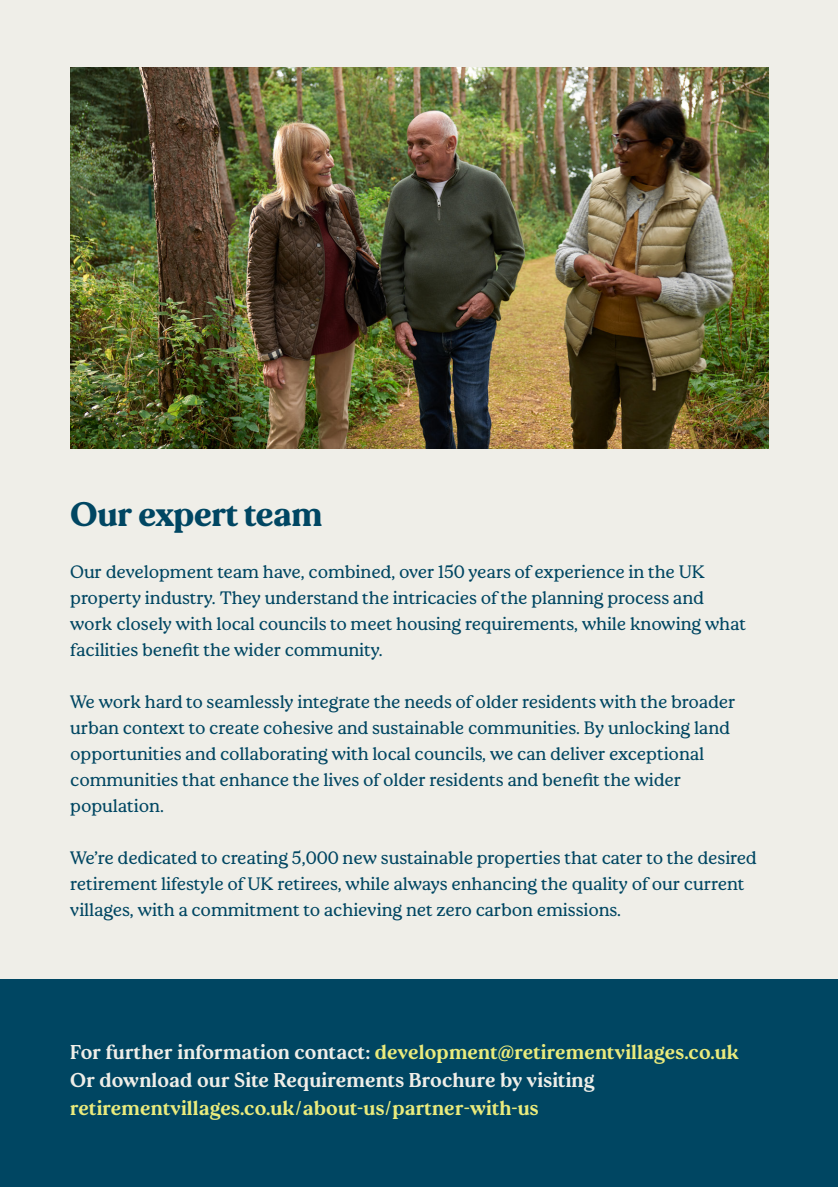
<style>
.page{position:relative;width:838px;height:1187px;background:#fff}
.page>*{position:absolute;margin:0;border:0;box-sizing:border-box;transform-origin:0 0}
.t1{font:700 34px "Thrive";letter-spacing:-.01em;color:#004662}
.t2{font:600 20px/28px "Thrive";letter-spacing:.01em;color:#eaeb7c}
.t3{font:18px/26px "Thrive";letter-spacing:-.01em;color:#004662}
.s1{color:#efeee8}
</style>
<div class="page">
<div style="left:0;top:0;width:838px;height:1124px;background:#efeee8"></div>
<div style="left:0;top:979px;width:838px;height:208px;background:#004662"></div>
<img style="left:70px;top:68px;width:698px;height:381px">
<p class="t1" style="left:70px;top:494px;width:253px">Our expert team</p>
<p class="t3" style="left:70px;top:559px;width:677px">Our development team have, combined, over 150 years of experience in the UK property industry. They understand the intricacies of the planning process and work closely with local councils to meet housing requirements, while knowing what facilities benefit the wider community.</p>
<p class="t3" style="left:70px;top:689px;width:667px">We work hard to seamlessly integrate the needs of older residents with the broader urban context to create cohesive and sustainable communities. By unlocking land opportunities and collaborating with local councils, we can deliver exceptional communities that enhance the lives of older residents and benefit the wider population.</p>
<p class="t3" style="left:70px;top:845px;width:688px">We’re dedicated to creating 5,000 new sustainable properties that cater to the desired retirement lifestyle of UK retirees, while always enhancing the quality of our current villages, with a commitment to achieving net zero carbon emissions.</p>
<p class="t2" style="left:70px;top:1038px;width:670px"><span class="s1">For further information contact:</span> development@retirementvillages.co.uk</p>
<p class="t2" style="left:70px;top:1066px;width:526px"><span class="s1">Or download our Site Requirements Brochure by visiting </span>retirementvillages.co.uk/about-us/partner-with-us</p>
</div>
